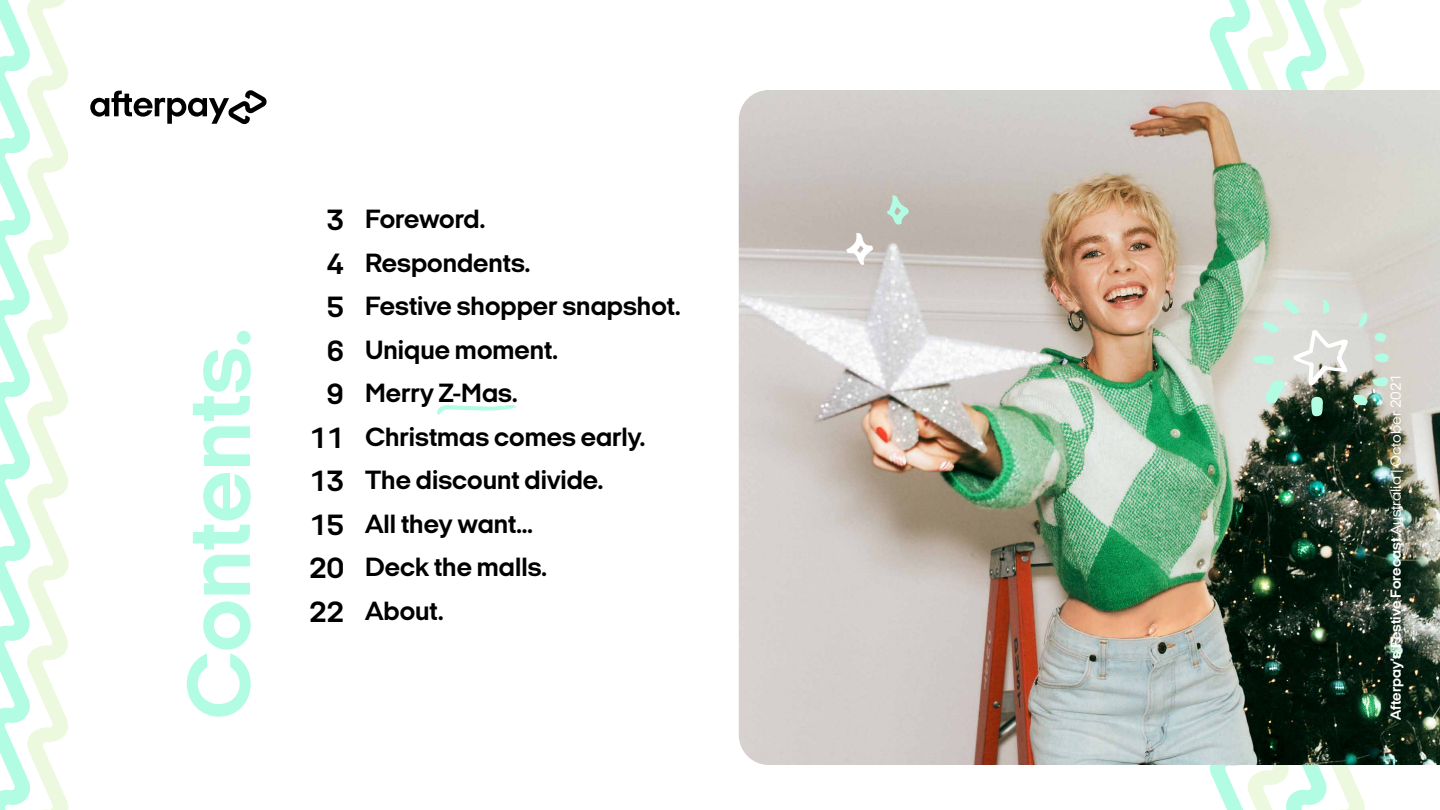
<style>
.page{position:relative;width:1440px;height:810px;background:#fff}
.page>*{position:absolute;margin:0;border:0;box-sizing:border-box;transform-origin:0 0}
.t1{font:700 91.88px "Italian Plate No 2 Expanded";color:#b2fce4}
.t2{font:700 30px/43.5px "Italian Plate No 2 Expanded";color:#000;text-align:center}
.t3{font:700 27px/43.5px "Italian Plate No 2 Expanded";color:#000}
.t4{font:700 15px "Italian Plate No 2 Expanded";color:#fff}
.s1{font-weight:400}
</style>
<div class="page">
<svg style="left:0;top:0;width:69px;height:810px"></svg>
<img style="left:739px;top:90px;width:701px;height:675px">
<svg style="left:90px;top:90px;width:177px;height:34px"></svg>
<svg style="left:437px;top:405px;width:79px;height:10px"></svg>
<svg style="left:846px;top:233px;width:27px;height:32px"></svg>
<svg style="left:887px;top:195px;width:22px;height:30px"></svg>
<img style="left:1206px;top:0;width:183px;height:810px">
<h1 class="t1" style="left:169px;top:720px;width:393px;rotate:-90deg">Contents.</h1>
<p class="t2" style="left:310px;top:198px;width:36px">3<br>4<br>5<br>6<br>9<br>11<br>13<br>15<br>20<br>22</p>
<p class="t3" style="left:365px;top:197px;width:317px">Foreword.<br>Respondents.<br>Festive shopper snapshot.<br>Unique moment.<br>Merry Z-Mas.<br>Christmas comes early.<br>The discount divide.<br>All they want…<br>Deck the malls.<br>About.</p>
<p class="t4" style="left:1388px;top:720px;width:348px;rotate:-90deg">Afterpay’s Festive Forecast <span class="s1">Australia | October 2021</span></p>
</div>
